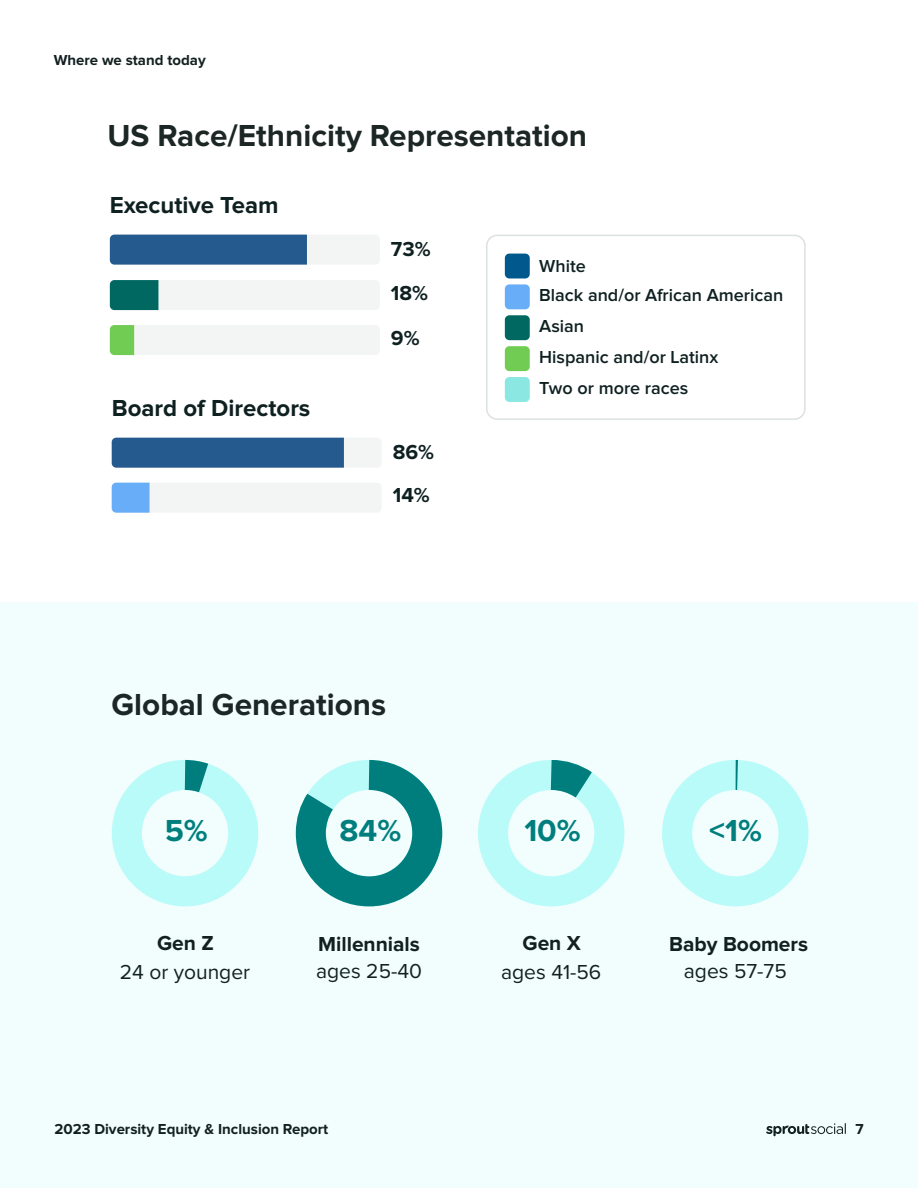
<style>
.page{position:relative;width:918px;height:1188px;background:#fff}
.page>*{position:absolute;margin:0;border:0;box-sizing:border-box;transform-origin:0 0}
.t1{font:700 31.5px "Proxima Nova";color:#1c2625}
.t2{font:700 31.5px "Proxima Nova";color:#007e7d}
.t3{font:700 24px "Proxima Nova";color:#0f2020}
.t4{font:21px "Proxima Nova";color:#132020}
.t5{font:700 21px "Proxima Nova";color:#132020}
.t6{font:700 21px/44px "Proxima Nova";color:#0f2020}
.t7{font:600 18px/30.9px "Proxima Nova";color:#0f2020}
.t8{font:700 15px "Proxima Nova";color:#132020}
</style>
<div class="page">
<div style="left:0;top:603px;width:918px;height:585px;background:#f1fefd"></div>
<div style="left:110px;top:235px;width:270px;height:30px;background:#f3f4f4;border-radius:4px"></div>
<div style="left:110px;top:280px;width:270px;height:30px;background:#f3f4f4;border-radius:4px"></div>
<div style="left:112px;top:438px;width:270px;height:30px;background:#f3f4f4;border-radius:4px"></div>
<div style="left:112px;top:483px;width:270px;height:30px;background:#f3f4f4;border-radius:4px"></div>
<div style="left:110px;top:235px;width:197px;height:30px;background:#245a8d"></div>
<svg style="left:110px;top:280px;width:48px;height:30px"></svg>
<div style="left:110px;top:325px;width:270px;height:30px;background:#f3f4f4;border-radius:4px"></div>
<svg style="left:110px;top:325px;width:24px;height:30px"></svg>
<div style="left:112px;top:438px;width:232px;height:30px;background:#245a8d"></div>
<svg style="left:112px;top:483px;width:38px;height:30px"></svg>
<svg style="left:486px;top:235px;width:320px;height:185px"></svg>
<div style="left:505px;top:254px;width:25px;height:24px;background:#00588d;border-radius:5px"></div>
<div style="left:505px;top:284px;width:25px;height:25px;background:#67adf8;border-radius:5px"></div>
<div style="left:505px;top:315px;width:25px;height:25px;background:#006861;border-radius:5px"></div>
<div style="left:505px;top:346px;width:25px;height:25px;background:#71cc53;border-radius:5px"></div>
<div style="left:505px;top:377px;width:25px;height:25px;background:#8ae7e2;border-radius:5px"></div>
<svg style="left:766px;top:1123px;width:80px;height:13px"></svg>
<svg style="left:662px;top:759px;width:147px;height:147px"></svg>
<svg style="left:112px;top:760px;width:146px;height:146px"></svg>
<svg style="left:295px;top:760px;width:148px;height:147px"></svg>
<svg style="left:478px;top:760px;width:147px;height:146px"></svg>
<p class="t8" style="left:54px;top:53px;width:154px">Where we stand today</p>
<h1 class="t1" style="left:108px;top:122px;width:481px">US Race/Ethnicity Representation</h1>
<h2 class="t3" style="left:110px;top:194px;width:170px">Executive Team</h2>
<h2 class="t3" style="left:112px;top:397px;width:200px">Board of Directors</h2>
<p class="t6" style="left:391px;top:228px;width:41px">73%<br>18%</p>
<p class="t6" style="left:391px;top:317px;width:30px">9%</p>
<p class="t6" style="left:393px;top:431px;width:43px;line-height:43px">86%<br>14%</p>
<p class="t7" style="left:539px;top:252px;width:246px;line-height:29.2px">White<br>Black and/or African American</p>
<p class="t7" style="left:539px;top:312px;width:181px">Asian<br>Hispanic and/or Latinx<br>Two or more races</p>
<h1 class="t1" style="left:112px;top:690px;width:276px">Global Generations</h1>
<h1 class="t2" style="left:165px;top:816px;width:45px">5%</h1>
<h1 class="t2" style="left:339px;top:816px;width:63px">84%</h1>
<h1 class="t2" style="left:524px;top:816px;width:58px">10%</h1>
<h1 class="t2" style="left:709px;top:816px;width:54px">&lt;1%</h1>
<p class="t5" style="left:157px;top:934px;width:58px">Gen Z</p>
<p class="t4" style="left:120px;top:962px;width:132px">24 or younger</p>
<p class="t5" style="left:318px;top:934px;width:103px">Millennials</p>
<p class="t4" style="left:316px;top:961px;width:107px">ages 25-40</p>
<p class="t5" style="left:523px;top:934px;width:60px">Gen X</p>
<p class="t4" style="left:501px;top:962px;width:102px">ages 41-56</p>
<p class="t5" style="left:669px;top:934px;width:140px">Baby Boomers</p>
<p class="t4" style="left:684px;top:961px;width:104px">ages 57-75</p>
<p class="t8" style="left:54px;top:1122px;width:275px">2023 Diversity Equity &amp; Inclusion Report</p>
<p class="t8" style="left:855px;top:1122px;width:10px">7</p>
</div>
